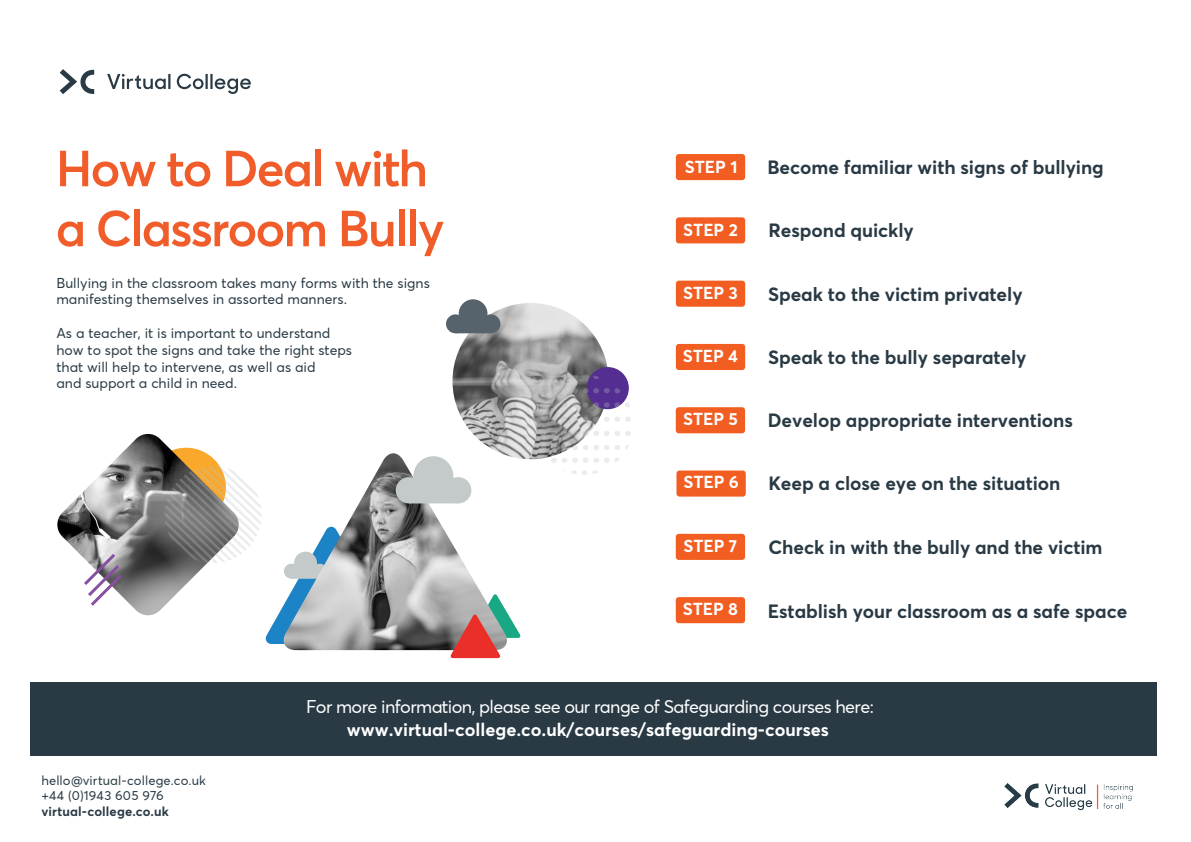
<style>
.page{position:relative;width:1191px;height:842px;background:#fff}
.page>*{position:absolute;margin:0;border:0;box-sizing:border-box;transform-origin:0 0}
.t1{font:600 50px/60px "Averta";letter-spacing:-.04em;color:#f15d2a}
.t2{font:700 19px "Averta";letter-spacing:-.005em;color:#293a45}
.t3{font:18px "Averta";letter-spacing:-.035em;color:#fff}
.t4{font:700 18px "Averta";color:#fff}
.t5{font:700 17.2px "Averta";letter-spacing:-.005em;color:#fff}
.t6{font:14px/16.8px "Averta";color:#293a45}
.t7{font:13px/15.5px "Averta";letter-spacing:.005em;color:#293a45}
.t8{font:700 13px "Averta";letter-spacing:.01em;color:#293a45}
</style>
<div class="page">
<img style="left:1004px;top:783px;width:129px;height:28px">
<div style="left:31px;top:682px;width:1126px;height:74px;background:#293a45"></div>
<div style="left:676px;top:597px;width:69px;height:26px;background:#f25d21;border-radius:3px"></div>
<div style="left:676px;top:534px;width:69px;height:26px;background:#f25d21;border-radius:3px"></div>
<div style="left:676px;top:470px;width:69px;height:27px;background:#f25d21;border-radius:3px"></div>
<div style="left:676px;top:407px;width:69px;height:26px;background:#f25d21;border-radius:3px"></div>
<div style="left:676px;top:344px;width:69px;height:26px;background:#f25d21;border-radius:3px"></div>
<div style="left:676px;top:281px;width:69px;height:26px;background:#f25d21;border-radius:3px"></div>
<div style="left:676px;top:217px;width:69px;height:26px;background:#f25d21;border-radius:3px"></div>
<div style="left:676px;top:154px;width:69px;height:26px;background:#f25d21;border-radius:3px"></div>
<img style="left:452px;top:303px;width:157px;height:156px;border-radius:78px">
<div style="left:586px;top:367px;width:43px;height:42px;background:#542e91;border-radius:50%"></div>
<svg style="left:571px;top:470px;width:27px;height:5px"></svg>
<svg style="left:533px;top:374px;width:94px;height:5px"></svg>
<svg style="left:533px;top:388px;width:96px;height:5px"></svg>
<svg style="left:533px;top:402px;width:97px;height:6px"></svg>
<svg style="left:533px;top:416px;width:98px;height:6px"></svg>
<svg style="left:533px;top:431px;width:98px;height:5px"></svg>
<svg style="left:533px;top:445px;width:96px;height:5px"></svg>
<svg style="left:533px;top:458px;width:86px;height:5px"></svg>
<div style="left:446px;top:314px;width:19px;height:19px;background:#56636d;border-radius:50%"></div>
<div style="left:481px;top:314px;width:19px;height:19px;background:#56636d;border-radius:50%"></div>
<div style="left:459px;top:299px;width:28px;height:29px;background:#56636d;border-radius:50%"></div>
<svg style="left:459px;top:326px;width:28px;height:7px"></svg>
<img style="left:284px;top:453px;width:226px;height:197px">
<div style="left:396px;top:477px;width:26px;height:26px;background:#c4c9ca;border-radius:50%"></div>
<div style="left:445px;top:477px;width:26px;height:26px;background:#c4c9ca;border-radius:50%"></div>
<div style="left:413px;top:456px;width:40px;height:40px;background:#c4c9ca;border-radius:50%"></div>
<svg style="left:413px;top:492px;width:41px;height:11px"></svg>
<svg style="left:450px;top:594px;width:70px;height:64px"></svg>
<img style="left:57px;top:434px;width:163px;height:182px">
<svg style="left:165px;top:466px;width:234px;height:178px"></svg>
<svg style="left:81px;top:551px;width:44px;height:58px"></svg>
<svg style="left:107px;top:74px;width:144px;height:20px"></svg>
<svg style="left:60px;top:69px;width:34px;height:25px"></svg>
<h1 class="t1" style="left:56px;top:138px;width:390px">How to Deal with a Classroom Bully</h1>
<p class="t6" style="left:56px;top:274px;width:375px">Bullying in the classroom takes many forms with the signs manifesting themselves in assorted manners.</p>
<p class="t6" style="left:56px;top:325px;width:297px">As a teacher, it is important to understand how to spot the signs and take the right steps that will help to intervene, as well as aid<br>and support a child in need.</p>
<p class="t5" style="left:685px;top:156px;width:54px">STEP 1</p>
<p class="t2" style="left:767px;top:156px;width:338px">Become familiar with signs of bullying</p>
<p class="t5" style="left:683px;top:219px;width:56px">STEP 2</p>
<p class="t2" style="left:768px;top:218px;width:147px">Respond quickly</p>
<p class="t5" style="left:683px;top:282px;width:56px">STEP 3</p>
<p class="t2" style="left:768px;top:282px;width:256px">Speak to the victim privately</p>
<p class="t5" style="left:683px;top:345px;width:57px;rotate:1deg">STEP 4</p>
<p class="t2" style="left:768px;top:345px;width:260px">Speak to the bully separately</p>
<p class="t5" style="left:683px;top:408px;width:56px">STEP 5</p>
<p class="t2" style="left:768px;top:409px;width:306px">Develop appropriate interventions</p>
<p class="t5" style="left:683px;top:471px;width:57px">STEP 6</p>
<p class="t2" style="left:768px;top:472px;width:293px">Keep a close eye on the situation</p>
<p class="t5" style="left:683px;top:535px;width:55px">STEP 7</p>
<p class="t2" style="left:768px;top:535px;width:335px">Check in with the bully and the victim</p>
<p class="t5" style="left:683px;top:598px;width:57px">STEP 8</p>
<p class="t2" style="left:768px;top:599px;width:361px">Establish your classroom as a safe space</p>
<p class="t7" style="left:41px;top:772px;width:166px">hello@virtual-college.co.uk +44 (0)1943 605 976</p>
<p class="t8" style="left:41px;top:803px;width:129px">virtual-college.co.uk</p>
<p class="t3" style="left:306px;top:696px;width:569px">For more information, please see our range of Safeguarding courses here:</p>
<p class="t4" style="left:347px;top:719px;width:483px">www.virtual-college.co.uk/courses/safeguarding-courses</p>
</div>
